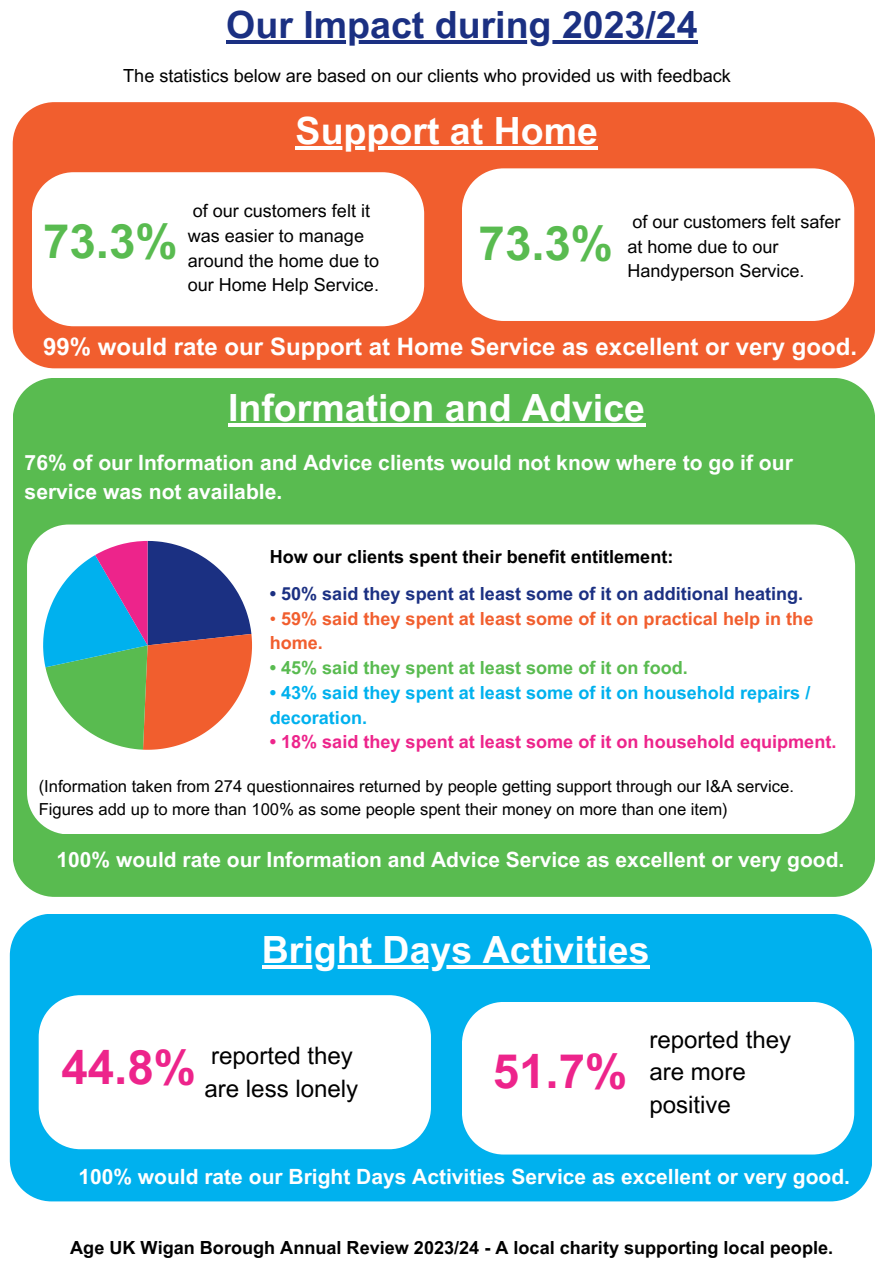
<style>
.page{position:relative;width:894px;height:1264px;background:#fff}
.page>*{position:absolute;margin:0;border:0;box-sizing:border-box;transform-origin:0 0}
.t1{font:700 47.4px "Arial MT Pro";color:#59bb50}
.t2{font:700 47.4px "Arial MT Pro";color:#ed248b}
.t3{font:700 37.5px "Arial MT Pro";color:#fff}
.t4{font:700 37.5px "Arial MT Pro";color:#1b3082}
.t5{font:700 24px "Arial MT Pro";color:#fff}
.t6{font:24px/32.7px "Arial MT Pro";color:#000}
.t7{font:700 21px/29.2px "Arial MT Pro";color:#fff}
.t8{font:18px/24.8px "Arial MT Pro";color:#000}
.t9{font:700 18px "Arial MT Pro";color:#000}
.t10{font:700 18px/24.8px "Arial MT Pro";color:#00b1ee}
.t11{font:700 18px/24.8px "Arial MT Pro";color:#f15e2e}
.t12{font:700 18px "Arial MT Pro";color:#ed248b}
.t13{font:700 18px "Arial MT Pro";color:#1b3082}
.t14{font:700 18px "Arial MT Pro";color:#59bb50}
.t15{font:16.5px/22.5px "Arial MT Pro";color:#000}
.s1{font-weight:400}
</style>
<div class="page">
<div style="left:13px;top:102px;width:861px;height:266px;background:#f15e2e"></div>
<svg style="left:32px;top:172px;width:392px;height:154px"></svg>
<svg style="left:462px;top:168px;width:392px;height:153px"></svg>
<hr style="left:226px;top:40px;width:471px;height:4px;background:#1b3082">
<hr style="left:295px;top:146px;width:302px;height:4px;background:#fff">
<div style="left:13px;top:378px;width:861px;height:518px;background:#59bb50"></div>
<svg style="left:27px;top:524px;width:827px;height:310px"></svg>
<svg style="left:43px;top:541px;width:209px;height:208px"></svg>
<hr style="left:228px;top:423px;width:417px;height:4px;background:#fff">
<div style="left:10px;top:914px;width:861px;height:287px;background:#00b1ee"></div>
<hr style="left:261px;top:965px;width:388px;height:3px;background:#fff">
<svg style="left:39px;top:995px;width:392px;height:154px"></svg>
<svg style="left:462px;top:1001px;width:392px;height:153px"></svg>
<h2 class="t4" style="left:226px;top:11px;width:472px">Our Impact during 2023/24</h2>
<h6 class="t8" style="left:123px;top:66px;width:609px">The statistics below are based on our clients who provided us with feedback</h6>
<p class="t3" style="left:295px;top:117px;width:304px">Support at Home</p>
<p class="t8" style="left:188px;top:200px;width:193px">of our customers felt it was easier to manage around the home due to our Home Help Service.</p>
<h2 class="t8" style="left:627px;top:211px;width:215px">of our customers felt safer at home due to our<br>Handyperson Service.</h2>
<h1 class="t1" style="left:43px;top:224px;width:136px">73.3%</h1>
<p class="t1" style="left:478px;top:225px;width:136px">73.3%</p>
<h1 class="t5" style="left:43px;top:337px;width:815px">99% would rate our Support at Home Service as excellent or very good.</h1>
<p class="t3" style="left:228px;top:394px;width:418px">Information and Advice</p>
<p class="t7" style="left:25px;top:450px;width:769px">76% of our Information and Advice clients would not know where to go if our service was not available.</p>
<h3 class="t9" style="left:269px;top:550px;width:405px">How our clients spent their benefit entitlement:</h3>
<h2 class="t13" style="left:269px;top:587px;width:535px">• 50% said they spent at least some of it on additional heating.</h2>
<h5 class="t11" style="left:269px;top:608px;width:545px"><span class="s1">•</span> 59% said they spent at least some of it on practical help in the home.</h5>
<h6 class="t14" style="left:269px;top:661px;width:419px">• 45% said they spent at least some of it on food.</h6>
<p class="t10" style="left:269px;top:682px;width:542px">• 43% said they spent at least some of it on household repairs / decoration.</p>
<p class="t12" style="left:269px;top:735px;width:568px">• 18% said they spent at least some of it on household equipment.</p>
<p class="t15" style="left:39px;top:777px;width:756px">(Information taken from 274 questionnaires returned by people getting support through our I&amp;A service.<br>Figures add up to more than 100% as some people spent their money on more than one item)</p>
<p class="t7" style="left:56px;top:847px;width:789px">100% would rate our Information and Advice Service as excellent or very good.</p>
<h5 class="t3" style="left:261px;top:935px;width:389px">Bright Days Activities</h5>
<h2 class="t2" style="left:61px;top:1049px;width:136px">44.8%</h2>
<h1 class="t6" style="left:204px;top:1042px;width:155px">reported they are less lonely</h1>
<h4 class="t2" style="left:492px;top:1053px;width:136px">51.7%</h4>
<h1 class="t6" style="left:649px;top:1025px;width:143px">reported they are more positive</h1>
<h4 class="t7" style="left:78px;top:1164px;width:773px">100% would rate our Bright Days Activities Service as excellent or very good.</h4>
<h5 class="t9" style="left:70px;top:1240px;width:764px">Age UK Wigan Borough Annual Review 2023/24 - A local charity supporting local people.</h5>
</div>
